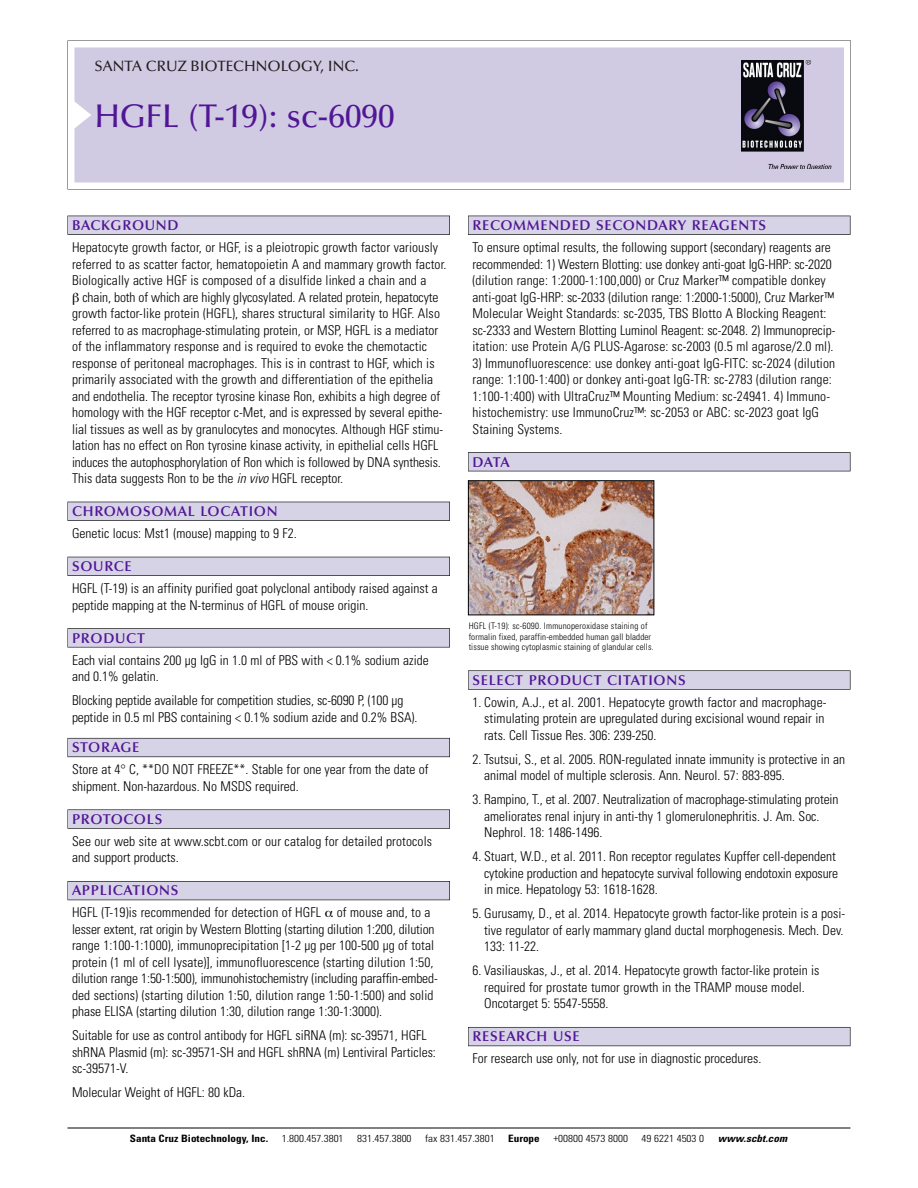
<style>
.page{position:relative;width:918px;height:1188px;background:#fff}
.page>*{position:absolute;margin:0;border:0;box-sizing:border-box;transform-origin:0 0}
.t1{font:500 33px "Optima";color:#511695}
.t2{font:500 15px "Optima";color:#231f20}
.t3{font:600 14.25px "Optima";letter-spacing:.05em;color:#511695}
.t4{font:300 condensed 13.5px/16.5px "Univers";color:#000}
.t5{font:300 condensed 10.2px "Univers";color:#000;scale:1.1 1}
.t6{font:700 condensed 10.2px "Univers";color:#000;scale:1.1 1}
.t7{font:italic 700 condensed 10.2px "Univers";letter-spacing:.005em;color:#000;scale:1.1 1}
.t8{font:300 condensed 9px/10.5px "Univers";letter-spacing:.015em;color:#000}
.s1{font-style:italic}
</style>
<div class="page">
<svg style="left:68px;top:40px;width:783px;height:149px"></svg>
<div style="left:74px;top:47px;width:770px;height:135px;background:#d1cae3"></div>
<img style="left:741px;top:60px;width:90px;height:108px">
<div style="left:68px;top:216px;width:382px;height:19px;background:#525155"></div>
<div style="left:68px;top:216px;width:381px;height:18px;background:#d7d3e7"></div>
<div style="left:68px;top:502px;width:382px;height:19px;background:#515055"></div>
<div style="left:68px;top:502px;width:381px;height:18px;background:#d7d3e7"></div>
<div style="left:68px;top:557px;width:382px;height:19px;background:#525158"></div>
<div style="left:68px;top:557px;width:381px;height:18px;background:#d7d3e7"></div>
<div style="left:68px;top:628px;width:382px;height:19px;background:#575759"></div>
<div style="left:68px;top:629px;width:381px;height:18px;background:#d7d3e7"></div>
<div style="left:68px;top:738px;width:382px;height:19px;background:#66646d"></div>
<div style="left:68px;top:739px;width:381px;height:18px;background:#d7d3e7"></div>
<svg style="left:68px;top:809px;width:382px;height:20px"></svg>
<div style="left:68px;top:810px;width:381px;height:18px;background:#d7d3e7"></div>
<div style="left:68px;top:881px;width:382px;height:19px;background:#535259"></div>
<div style="left:68px;top:882px;width:381px;height:18px;background:#d7d3e7"></div>
<div style="left:468px;top:216px;width:382px;height:19px;background:#525155"></div>
<div style="left:468px;top:216px;width:382px;height:18px;background:#d7d3e7"></div>
<div style="left:468px;top:452px;width:382px;height:19px;background:#525155"></div>
<div style="left:468px;top:453px;width:382px;height:18px;background:#d7d3e7"></div>
<div style="left:468px;top:670px;width:382px;height:20px;background:#666"></div>
<div style="left:468px;top:671px;width:382px;height:18px;background:#d7d3e7"></div>
<div style="left:468px;top:1027px;width:382px;height:19px;background:#5b5961"></div>
<div style="left:468px;top:1028px;width:382px;height:18px;background:#d7d3e7"></div>
<hr style="left:68px;top:1128px;width:782px;height:1px;background:#000">
<img style="left:470px;top:482px;width:182px;height:131px">
<div style="left:468px;top:480px;width:186px;height:135px;border:1px solid #000"></div>
<p class="t2" style="left:94px;top:61px;width:266px">SANTA CRUZ BIOTECHNOLOGY, INC.</p>
<h1 class="t1" style="left:94px;top:103px;width:302px">HGFL (T-19): sc-6090</h1>
<p class="t3" style="left:72px;top:219px;width:108px">BACKGROUND</p>
<p class="t4" style="left:72px;top:240px;width:376px">Hepatocyte growth factor, or HGF, is a pleiotropic growth factor variously referred to as scatter factor, hematopoietin A and mammary growth factor.<br>Biologically active HGF is composed of a disulfide linked a chain and a</p>
<p class="t4" style="left:72px;top:290px;width:373px;text-indent:10px">chain, both of which are highly glycosylated. A related protein, hepatocyte growth factor-like protein (HGFL), shares structural similarity to HGF. Also referred to as macrophage-stimulating protein, or MSP, HGFL is a mediator of the inflammatory response and is required to evoke the chemotactic response of peritoneal macrophages. This is in contrast to HGF, which is primarily associated with the growth and differentiation of the epithelia and endothelia. The receptor tyrosine kinase Ron, exhibits a high degree of homology with the HGF receptor c-Met, and is expressed by several epithe&shy;lial tissues as well as by granulocytes and monocytes. Although HGF stimu&shy;lation has no effect on Ron tyrosine kinase activity, in epithelial cells HGFL induces the autophosphorylation of Ron which is followed by DNA synthesis.<br>This data suggests Ron to be the <span class="s1">in vivo</span> HGFL receptor.</p>
<p class="t3" style="left:72px;top:506px;width:207px">CHROMOSOMAL LOCATION</p>
<p class="t4" style="left:72px;top:526px;width:226px">Genetic locus: Mst1 (mouse) mapping to 9 F2.</p>
<p class="t3" style="left:72px;top:561px;width:61px">SOURCE</p>
<p class="t4" style="left:72px;top:581px;width:367px">HGFL (T-19) is an affinity purified goat polyclonal antibody raised against a peptide mapping at the N-terminus of HGFL of mouse origin.</p>
<p class="t3" style="left:72px;top:632px;width:74px">PRODUCT</p>
<p class="t4" style="left:72px;top:653px;width:358px">Each vial contains 200 µg IgG in 1.0 ml of PBS with &lt; 0.1% sodium azide and 0.1% gelatin.</p>
<p class="t4" style="left:72px;top:693px;width:347px">Blocking peptide available for competition studies, sc-6090 P, (100 µg peptide in 0.5 ml PBS containing &lt; 0.1% sodium azide and 0.2% BSA).</p>
<p class="t3" style="left:72px;top:742px;width:69px">STORAGE</p>
<p class="t4" style="left:72px;top:763px;width:358px">Store at 4° C, **DO NOT FREEZE**. Stable for one year from the date of shipment. Non-hazardous. No MSDS required.</p>
<p class="t3" style="left:72px;top:813px;width:92px">PROTOCOLS</p>
<p class="t4" style="left:72px;top:834px;width:362px">See our web site at www.scbt.com or our catalog for detailed protocols and support products.</p>
<p class="t3" style="left:72px;top:885px;width:108px">APPLICATIONS</p>
<p class="t4" style="left:72px;top:906px;width:367px">HGFL (T-19)is recommended for detection of HGFL of mouse and, to a lesser extent, rat origin by Western Blotting (starting dilution 1:200, dilution range 1:100-1:1000), immunoprecipitation [1-2 µg per 100-500 µg of total protein (1 ml of cell lysate)], immunofluorescence (starting dilution 1:50, dilution range 1:50-1:500), immunohistochemistry (including paraffin-embed&shy;ded sections) (starting dilution 1:50, dilution range 1:50-1:500) and solid phase ELISA (starting dilution 1:30, dilution range 1:30-1:3000).</p>
<p class="t4" style="left:72px;top:1029px;width:365px">Suitable for use as control antibody for HGFL siRNA (m): sc-39571, HGFL shRNA Plasmid (m): sc-39571-SH and HGFL shRNA (m) Lentiviral Particles: sc-39571-V.</p>
<p class="t4" style="left:72px;top:1086px;width:175px">Molecular Weight of HGFL: 80 kDa.</p>
<p class="t3" style="left:473px;top:219px;width:295px">RECOMMENDED SECONDARY REAGENTS</p>
<p class="t4" style="left:473px;top:240px;width:364px">To ensure optimal results, the following support (secondary) reagents are recommended: 1) Western Blotting: use donkey anti-goat IgG-HRP: sc-2020 (dilution range: 1:2000-1:100,000) or Cruz Marker™ compatible donkey anti-goat IgG-HRP: sc-2033 (dilution range: 1:2000-1:5000), Cruz Marker™ Molecular Weight Standards: sc-2035, TBS Blotto A Blocking Reagent: sc-2333 and Western Blotting Luminol Reagent: sc-2048. 2) Immunoprecip&shy;itation: use Protein A/G PLUS-Agarose: sc-2003 (0.5 ml agarose/2.0 ml).</p>
<p class="t4" style="left:473px;top:356px;width:364px">3) Immunofluorescence: use donkey anti-goat IgG-FITC: sc-2024 (dilution range: 1:100-1:400) or donkey anti-goat IgG-TR: sc-2783 (dilution range:<br>1:100-1:400) with UltraCruz™ Mounting Medium: sc-24941. 4) Immuno&shy;histochemistry: use ImmunoCruz™: sc-2053 or ABC: sc-2023 goat IgG Staining Systems.</p>
<p class="t3" style="left:473px;top:456px;width:39px">DATA</p>
<p class="t8" style="left:469px;top:622px;width:187px">HGFL (T-19): sc-6090. Immunoperoxidase staining of formalin fixed, paraffin-embedded human gall bladder tissue showing cytoplasmic staining of glandular cells.</p>
<p class="t3" style="left:473px;top:674px;width:215px">SELECT PRODUCT CITATIONS</p>
<p class="t4" style="left:484px;top:695px;width:344px;text-indent:-12px">1. Cowin, A.J., et al. 2001. Hepatocyte growth factor and macrophage&shy;stimulating protein are upregulated during excisional wound repair in rats. Cell Tissue Res. 306: 239-250.</p>
<p class="t4" style="left:484px;top:752px;width:362px;text-indent:-12px">2. Tsutsui, S., et al. 2005. RON-regulated innate immunity is protective in an animal model of multiple sclerosis. Ann. Neurol. 57: 883-895.</p>
<p class="t4" style="left:484px;top:793px;width:356px;text-indent:-12px">3. Rampino, T., et al. 2007. Neutralization of macrophage-stimulating protein ameliorates renal injury in anti-thy 1 glomerulonephritis. J. Am. Soc.<br>Nephrol. 18: 1486-1496.</p>
<p class="t4" style="left:484px;top:850px;width:355px;text-indent:-12px">4. Stuart, W.D., et al. 2011. Ron receptor regulates Kupffer cell-dependent cytokine production and hepatocyte survival following endotoxin exposure in mice. Hepatology 53: 1618-1628.</p>
<p class="t4" style="left:484px;top:907px;width:363px;text-align:justify;text-indent:-12px">5. Gurusamy, D., et al. 2014. Hepatocyte growth factor-like protein is a posi&shy;tive regulator of early mammary gland ductal morphogenesis. Mech. Dev.<br>133: 11-22.</p>
<p class="t4" style="left:484px;top:964px;width:337px;text-indent:-12px">6. Vasiliauskas, J., et al. 2014. Hepatocyte growth factor-like protein is required for prostate tumor growth in the TRAMP mouse model.<br>Oncotarget 5: 5547-5558.</p>
<p class="t3" style="left:473px;top:1031px;width:109px">RESEARCH USE</p>
<p class="t4" style="left:473px;top:1052px;width:290px">For research use only, not for use in diagnostic procedures.</p>
<p class="t6" style="left:130px;top:1135px;width:127px">Santa Cruz Biotechnology, Inc.</p>
<p class="t5" style="left:282px;top:1135px;width:58px">1.800.457.3801</p>
<p class="t5" style="left:357px;top:1135px;width:51px">831.457.3800</p>
<p class="t5" style="left:425px;top:1135px;width:65px">fax 831.457.3801</p>
<p class="t6" style="left:508px;top:1135px;width:30px">Europe</p>
<p class="t5" style="left:553px;top:1135px;width:69px">+00800 4573 8000</p>
<p class="t5" style="left:642px;top:1135px;width:58px">49 6221 4503 0</p>
<p class="t7" style="left:718px;top:1135px;width:64px">www.scbt.com</p>
</div>
